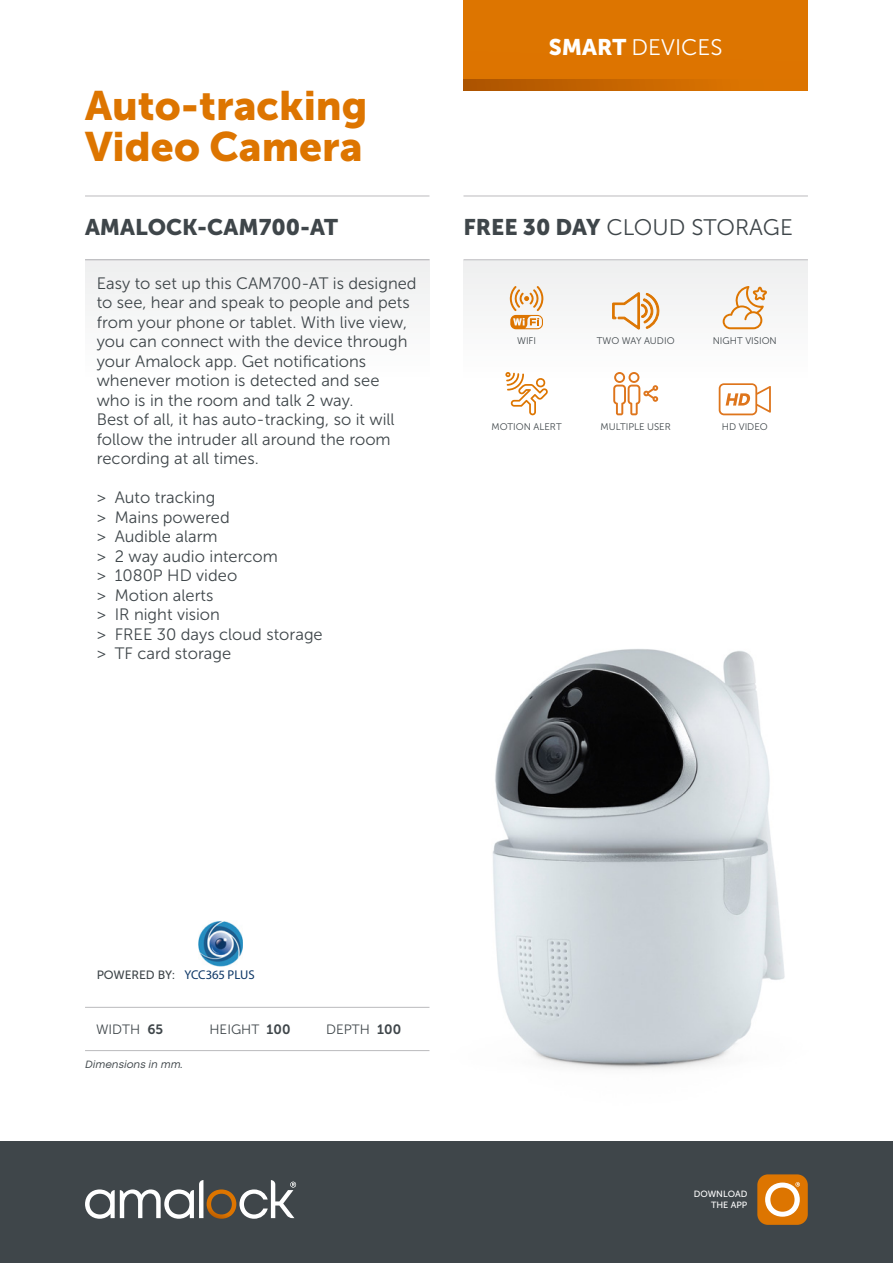
<style>
.page{position:relative;width:893px;height:1263px;background:#fff}
.page>*{position:absolute;margin:0;border:0;box-sizing:border-box;transform-origin:0 0}
.t1{font:40.95px/41px "Museo Sans 900";color:#dd7500}
.t2{font:22.5px "Museo Sans 300";color:#3f464a}
.t3{font:22.5px "Museo Sans 900";color:#3f464a}
.t4{font:22.5px "Museo Sans 300";color:#fff}
.t5{font:16.5px/19.5px "Museo Sans 300";color:#3f464a}
.t6{font:13.5px "Museo Sans 300";color:#3f464a}
.t7{font:12px "Museo Sans 500";letter-spacing:-.01em;color:#3f464a}
.t8{font:italic 10.5px "Mont";color:#3f464a}
.t9{font:9.6px "Museo Sans 300";color:#3f464a}
.t10{font:9px/10.8px "Museo Sans 500";color:#fff;text-align:right}
.s1{font-family:"Museo Sans 900"}
.s2{font-family:"Myriad Pro";font-size:12.75px;color:#0c3666}
.s3{font-family:"Museo Sans 700"}
</style>
<div class="page">
<div style="left:463px;top:260px;width:344px;height:243px;background:linear-gradient(to right,#fbfbfb,#fbfbfb)"></div>
<img style="left:326px;top:649px;width:459px;height:421px">
<div style="left:0;top:1142px;width:893px;height:121px;background:#3f464a"></div>
<hr style="left:463px;top:259px;width:345px;height:1px;background:#bbbabd">
<hr style="left:85px;top:196px;width:344px;height:1px;background:#bbbabd">
<hr style="left:463px;top:196px;width:345px;height:1px;background:#bbbabd">
<div style="left:463px;top:0;width:345px;height:90px;background:#dd7500"></div>
<svg style="left:85px;top:1180px;width:211px;height:39px"></svg>
<svg style="left:463px;top:80px;width:227px;height:10px"></svg>
<hr style="left:85px;top:1007px;width:344px;height:1px;background:#bbbabd">
<hr style="left:85px;top:1050px;width:344px;height:1px;background:#bbbabd">
<div style="left:85px;top:259px;width:344px;height:244px;background:linear-gradient(to right,#fbfbfb,#fbfbfb)"></div>
<svg style="left:509px;top:286px;width:35px;height:43px"></svg>
<svg style="left:505px;top:372px;width:43px;height:43px"></svg>
<svg style="left:612px;top:292px;width:48px;height:37px"></svg>
<svg style="left:723px;top:286px;width:44px;height:43px"></svg>
<svg style="left:613px;top:372px;width:45px;height:43px"></svg>
<svg style="left:719px;top:383px;width:52px;height:32px"></svg>
<div style="left:757px;top:1174px;width:51px;height:51px;background:#dd7500;border-radius:11px"></div>
<svg style="left:765px;top:1182px;width:35px;height:35px"></svg>
<img style="left:198px;top:921px;width:45px;height:45px">
<h1 class="t1" style="left:85px;top:85px;width:284px">Auto-tracking<br>Video Camera</h1>
<h2 class="t3" style="left:85px;top:214px;width:255px">AMALOCK-CAM700-AT</h2>
<p class="t5" style="left:97px;top:273px;width:321px">Easy to set up this CAM700-AT is designed to see, hear and speak to people and pets from your phone or tablet. With live view, you can connect with the device through your Amalock app. Get notifications whenever motion is detected and see who is in the room and talk 2 way.<br>Best of all, it has auto-tracking, so it will follow the intruder all around the room recording at all times.</p>
<p class="t5" style="left:97px;top:488px;width:227px">&gt; Auto tracking<br>&gt; Mains powered<br>&gt; Audible alarm<br>&gt; 2 way audio intercom<br>&gt; 1080P HD video<br>&gt; Motion alerts<br>&gt; IR night vision<br>&gt; FREE 30 days cloud storage &gt; TF card storage</p>
<h2 class="t4" style="left:549px;top:35px;width:175px"><span class="s1">SMART</span> DEVICES</h2>
<h2 class="t2" style="left:463px;top:215px;width:331px"><span class="s1">FREE 30 DAY</span> CLOUD STORAGE</h2>
<p class="t9" style="left:517px;top:335px;width:21px">WIFI</p>
<p class="t9" style="left:597px;top:335px;width:79px">TWO WAY AUDIO</p>
<p class="t9" style="left:713px;top:335px;width:66px">NIGHT VISION</p>
<p class="t9" style="left:492px;top:421px;width:72px">MOTION ALERT</p>
<p class="t9" style="left:601px;top:421px;width:72px">MULTIPLE USER</p>
<p class="t9" style="left:722px;top:421px;width:47px">HD VIDEO</p>
<p class="t7" style="left:97px;top:968px;width:160px">POWERED BY: <span class="s2">YCC365 PLUS</span></p>
<p class="t6" style="left:96px;top:1022px;width:69px">WIDTH <span class="s3">65</span></p>
<p class="t6" style="left:209px;top:1022px;width:82px">HEIGHT <span class="s3">100</span></p>
<p class="t6" style="left:326px;top:1022px;width:76px">DEPTH <span class="s3">100</span></p>
<p class="t8" style="left:85px;top:1057px;width:99px">Dimensions in mm.</p>
<p class="t10" style="left:694px;top:1189px;width:55px">DOWNLOAD<br>THE APP</p>
</div>
